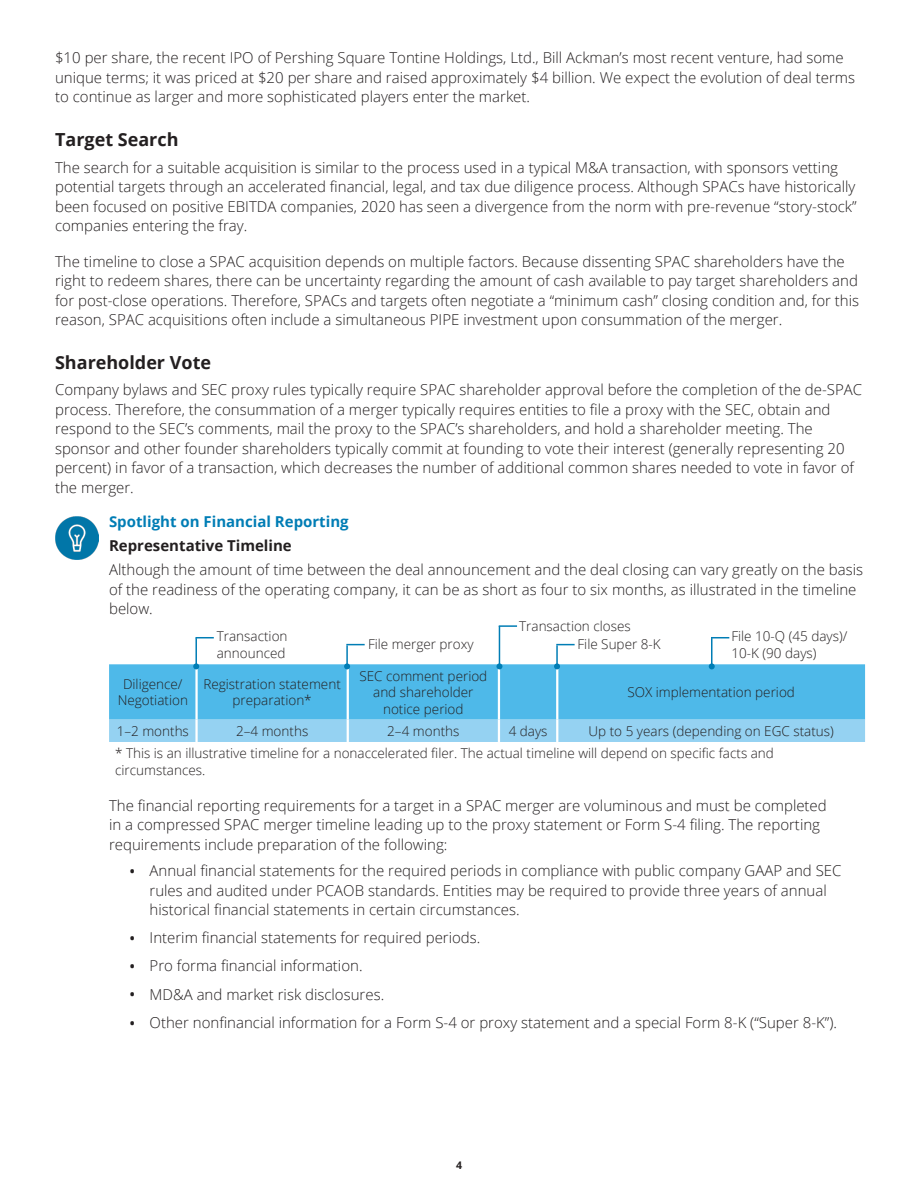
<style>
.page{position:relative;width:918px;height:1188px;background:#fff}
.page>*{position:absolute;margin:0;border:0;box-sizing:border-box;transform-origin:0 0}
.Subhead_B__Bold{font:700 18px "Open Sans";color:#231f20}
.Body{font:300 15px/19.5px "Open Sans";color:#231f20}
.Iconograph_Text{font:300 15px/19.5px "Open Sans";color:#231f20}
.Iconograph_Heading{font:700 15px "Open Sans";color:#007db5}
.Iconograph_Heading-2{font:700 15px "Open Sans";color:#231f20}
.Table_Body_Text{font:300 13.5px/16.5px "Open Sans";color:#231f20}
.t1{font:700 10.5px "Open Sans";color:#231f20}
.s1{font-size:24px}
</style>
<div class="page">
<img style="left:55px;top:517px;width:43px;height:43px">
<hr style="left:499px;top:626px;width:1px;height:40px;background:#007db5">
<svg style="left:498px;top:625px;width:19px;height:6px"></svg>
<svg style="left:109px;top:637px;width:756px;height:105px"></svg>
<p class="Body" style="left:55px;top:48px;width:802px">$10 per share, the recent IPO of Pershing Square Tontine Holdings, Ltd., Bill Ackman’s most recent venture, had some unique terms; it was priced at $20 per share and raised approximately $4 billion. We expect the evolution of deal terms to continue as larger and more sophisticated players enter the market.</p>
<p class="Subhead_B__Bold" style="left:55px;top:127px;width:125px">Target Search</p>
<p class="Body" style="left:55px;top:157px;width:803px">The search for a suitable acquisition is similar to the process used in a typical M&amp;A transaction, with sponsors vetting potential targets through an accelerated financial, legal, and tax due diligence process. Although SPACs have historically been focused on positive EBITDA companies, 2020 has seen a divergence from the norm with pre-revenue “story-stock” companies entering the fray.</p>
<p class="Body" style="left:55px;top:251px;width:806px">The timeline to close a SPAC acquisition depends on multiple factors. Because dissenting SPAC shareholders have the right to redeem shares, there can be uncertainty regarding the amount of cash available to pay target shareholders and for post-close operations. Therefore, SPACs and targets often negotiate a “minimum cash” closing condition and, for this reason, SPAC acquisitions often include a simultaneous PIPE investment upon consummation of the merger.</p>
<p class="Subhead_B__Bold" style="left:55px;top:350px;width:158px">Shareholder Vote</p>
<p class="Body" style="left:55px;top:380px;width:809px">Company bylaws and SEC proxy rules typically require SPAC shareholder approval before the completion of the de-SPAC process. Therefore, the consummation of a merger typically requires entities to file a proxy with the SEC, obtain and respond to the SEC’s comments, mail the proxy to the SPAC’s shareholders, and hold a shareholder meeting. The sponsor and other founder shareholders typically commit at founding to vote their interest (generally representing 20 percent) in favor of a transaction, which decreases the number of additional common shares needed to vote in favor of the merger.</p>
<p class="Iconograph_Heading" style="left:109px;top:511px;width:241px">Spotlight on Financial Reporting</p>
<p class="Iconograph_Heading-2" style="left:109px;top:534px;width:184px">Representative Timeline</p>
<p class="Iconograph_Text" style="left:109px;top:560px;width:755px">Although the amount of time between the deal announcement and the deal closing can vary greatly on the basis of the readiness of the operating company, it can be as short as four to six months, as illustrated in the timeline below.</p>
<p class="Table_Body_Text" style="left:519px;top:617px;width:113px">Transaction closes</p>
<p class="Table_Body_Text" style="left:217px;top:628px;width:72px">Transaction announced</p>
<p class="Table_Body_Text" style="left:368px;top:636px;width:107px">File merger proxy</p>
<p class="Table_Body_Text" style="left:578px;top:636px;width:85px">File Super 8-K</p>
<p class="Table_Body_Text" style="left:731px;top:628px;width:117px">File 10-Q (45 days)/<br>10-K (90 days)</p>
<p class="Table_Body_Text" style="left:118px;top:675px;width:72px;text-align:center">Diligence/<br>Negotiation</p>
<p class="Table_Body_Text" style="left:203px;top:675px;width:139px;text-align:center">Registration statement preparation*</p>
<p class="Table_Body_Text" style="left:359px;top:667px;width:129px;text-align:center">SEC comment period and shareholder notice period</p>
<p class="Table_Body_Text" style="left:627px;top:684px;width:169px">SOX implementation period</p>
<p class="Table_Body_Text" style="left:117px;top:722px;width:74px">1–2 months</p>
<p class="Table_Body_Text" style="left:236px;top:722px;width:74px">2–4 months</p>
<p class="Table_Body_Text" style="left:387px;top:722px;width:74px">2–4 months</p>
<p class="Table_Body_Text" style="left:509px;top:722px;width:40px">4 days</p>
<p class="Table_Body_Text" style="left:589px;top:722px;width:247px">Up to 5 years (depending on EGC status)</p>
<p class="Table_Body_Text" style="left:115px;top:745px;width:660px">* This is an illustrative timeline for a nonaccelerated filer. The actual timeline will depend on specific facts and circumstances.</p>
<p class="Iconograph_Text" style="left:109px;top:795px;width:719px">The financial reporting requirements for a target in a SPAC merger are voluminous and must be completed in a compressed SPAC merger timeline leading up to the proxy statement or Form S-4 filing. The reporting requirements include preparation of the following:</p>
<p class="Body" style="left:150px;top:861px;width:693px;text-indent:-22px"><span class="s1">•</span> Annual financial statements for the required periods in compliance with public company GAAP and SEC rules and audited under PCAOB standards. Entities may be required to provide three years of annual historical financial statements in certain circumstances.</p>
<p class="Body" style="left:128px;top:928px;width:354px"><span class="s1">•</span> Interim financial statements for required periods.</p>
<p class="Body" style="left:128px;top:956px;width:236px"><span class="s1">•</span> Pro forma financial information.</p>
<p class="Body" style="left:128px;top:984px;width:258px"><span class="s1">•</span> MD&amp;A and market risk disclosures.</p>
<p class="Body" style="left:128px;top:1012px;width:711px"><span class="s1">•</span> Other nonfinancial information for a Form S-4 or proxy statement and a special Form 8-K (“Super 8-K”).</p>
<p class="t1" style="left:456px;top:1158px;width:7px">4</p>
</div>
